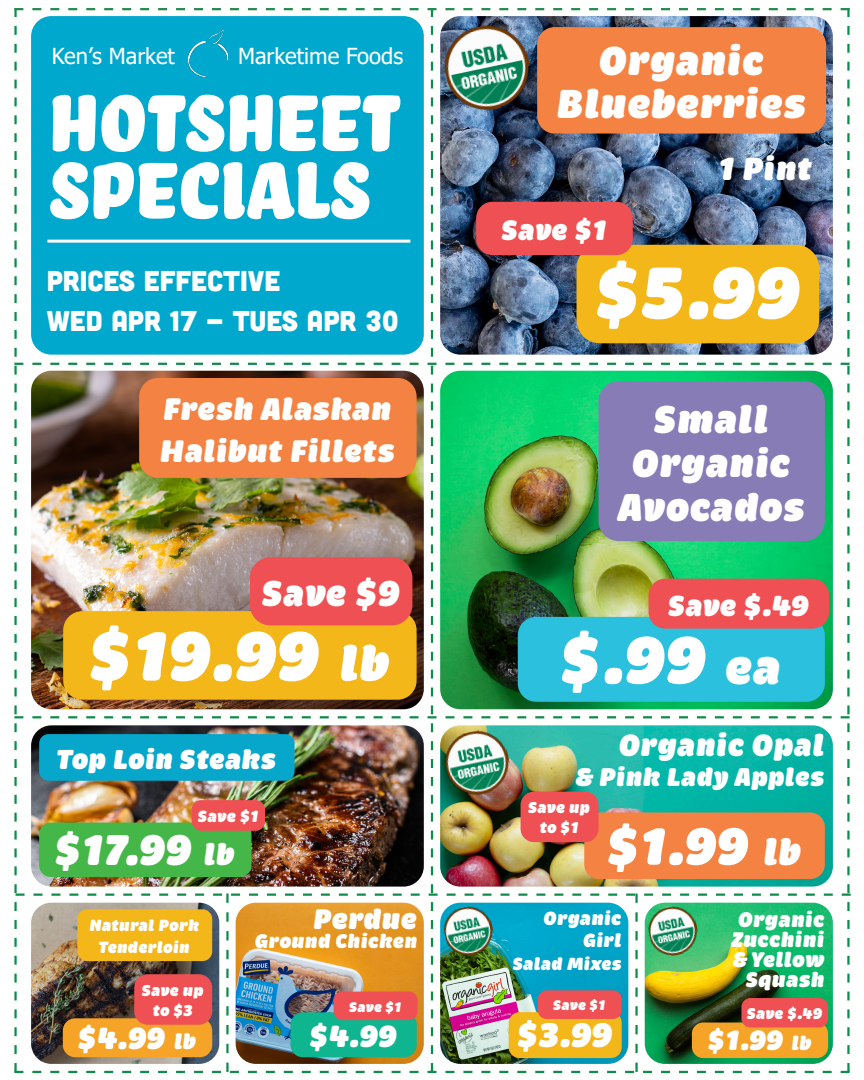
<style>
.page{position:relative;width:864px;height:1080px;background:#fff}
.page>*{position:absolute;margin:0;border:0;box-sizing:border-box;transform-origin:0 0}
.t1{font:103.5px "Bello Caps Pro";color:#fff}
.t2{font:italic 900 75px "Brevia";color:#fff}
.t3{font:italic 900 71.32px "Brevia";color:#fff}
.t4{font:italic 900 68.4px "Brevia";color:#fff}
.t5{font:italic 900 53.55px "Brevia";color:#fff}
.t6{font:italic 900 43.88px "Brevia";color:#fff}
.t7{font:italic 900 41.4px "Brevia";color:#fff}
.t8{font:italic 900 39.75px "Brevia";color:#fff}
.t9{font:italic 900 36.83px "Brevia";color:#fff}
.t10{font:italic 900 34.95px "Brevia";color:#fff}
.t11{font:italic 900 32.92px "Brevia";color:#fff}
.t12{font:italic 900 31.88px/41.6px "Brevia";color:#fff}
.t13{font:italic 900 31.5px "Brevia";color:#fff}
.t14{font:italic 900 31.35px "Brevia";color:#fff}
.t15{font:italic 900 29.7px "Brevia";letter-spacing:-.005em;color:#fff}
.t16{font:italic 900 28.95px "Brevia";color:#fff}
.t17{font:italic 900 28.8px "Brevia";color:#fff}
.t18{font:28.58px "Cubano";color:#fff}
.t19{font:italic 900 28.58px "Brevia";color:#fff}
.t20{font:italic 900 28.05px "Brevia";color:#fff}
.t21{font:italic 900 26.25px "Brevia";color:#fff}
.t22{font:22.05px "Tahoma";color:#fff}
.t23{font:italic 900 21.6px "Brevia";color:#fff}
.t24{font:italic 900 20.25px "Brevia";color:#fff}
.t25{font:italic 900 19.5px "Brevia";color:#fff}
.t26{font:italic 900 18px "Brevia";color:#fff}
.t27{font:italic 900 16.58px/21.6px "Brevia";color:#fff;text-align:center}
.t28{font:italic 900 16.12px/19.9px "Brevia";letter-spacing:-.005em;color:#fff;text-align:center}
.t29{font:italic 900 15.9px "Brevia";letter-spacing:-.005em;color:#fff}
.t30{font:italic 900 14.25px "Brevia";letter-spacing:-.005em;color:#fff}
.s1{font-size:50.85px}
.s2{font-size:31.28px}
.s3{font-size:22.35px}
.s4{font-size:48.75px}
.s5{font-size:38.17px}
.s6{font-size:20.4px}
</style>
<div class="page">
<img style="left:14px;top:8px;width:837px;height:1065px">
<div style="left:139px;top:378px;width:278px;height:100px;background:#f48343;border-radius:19px"></div>
<div style="left:63px;top:611px;width:354px;height:89px;background:#f4b71a;border-radius:19px"></div>
<div style="left:250px;top:557px;width:162px;height:68px;background:#ef5053;border-radius:21px"></div>
<div style="left:599px;top:381px;width:226px;height:160px;background:#887cb7;border-radius:20px"></div>
<div style="left:518px;top:617px;width:307px;height:85px;background:#2bc1de;border-radius:18px"></div>
<div style="left:63px;top:1018px;width:149px;height:39px;background:#f5a427;border-radius:12px"></div>
<div style="left:134px;top:974px;width:78px;height:51px;background:#ef5053;border-radius:13px"></div>
<div style="left:291px;top:1012px;width:126px;height:45px;background:#0eb58f;border-radius:12px"></div>
<div style="left:39px;top:734px;width:256px;height:47px;background:#07a6cb;border-radius:9px"></div>
<div style="left:39px;top:823px;width:213px;height:54px;background:#45b749;border-radius:12px"></div>
<div style="left:192px;top:800px;width:73px;height:31px;background:#ef5053;border-radius:9px"></div>
<div style="left:692px;top:1023px;width:136px;height:35px;background:#f5a427;border-radius:11px"></div>
<div style="left:584px;top:813px;width:241px;height:66px;background:#f48343;border-radius:14px"></div>
<div style="left:77px;top:909px;width:135px;height:52px;background:#f4b71a;border-radius:10px"></div>
<div style="left:509px;top:1012px;width:113px;height:46px;background:#f4b71a;border-radius:11px"></div>
<div style="left:538px;top:990px;width:84px;height:29px;background:#ef5053;border-radius:9px"></div>
<div style="left:577px;top:245px;width:242px;height:98px;background:#f4b71a;border-radius:23px"></div>
<div style="left:476px;top:202px;width:157px;height:53px;background:#ef5053;border-radius:16px"></div>
<img style="left:438px;top:18px;width:99px;height:100px">
<img style="left:440px;top:726px;width:75px;height:74px">
<img style="left:440px;top:903px;width:57px;height:57px">
<img style="left:645px;top:903px;width:57px;height:57px">
<div style="left:649px;top:579px;width:180px;height:50px;background:#ef5053;border-radius:17px"></div>
<div style="left:741px;top:998px;width:87px;height:29px;background:#ef5053;border-radius:9px"></div>
<div style="left:334px;top:992px;width:84px;height:28px;background:#ef5053;border-radius:9px"></div>
<div style="left:521px;top:792px;width:78px;height:50px;background:#ef5053;border-radius:13px"></div>
<p class="t22" style="left:52px;top:41px;width:125px">Ken’s Market</p>
<p class="t22" style="left:238px;top:41px;width:167px">Marketime Foods</p>
<p class="t7" style="left:599px;top:35px;width:167px">Organic</p>
<p class="t7" style="left:557px;top:78px;width:252px">Blueberries</p>
<p class="t1" style="left:47px;top:59px;width:352px">Hotsheet</p>
<p class="t1" style="left:47px;top:127px;width:323px">Specials</p>
<p class="t11" style="left:718px;top:148px;width:96px">1 Pint</p>
<p class="t17" style="left:501px;top:212px;width:107px">Save $1</p>
<p class="t18" style="left:47px;top:262px;width:235px">PRICES EFFECTIVE</p>
<p class="t18" style="left:47px;top:303px;width:354px">WED APR 17 - TUES APR 30</p>
<p class="t12" style="left:160px;top:388px;width:237px">Fresh Alaskan<br>Halibut Fillets</p>
<p class="t9" style="left:262px;top:570px;width:140px">Save $9</p>
<p class="t3" style="left:89px;top:611px;width:303px">$19.99 <span class="s1">lb</span></p>
<p class="t20" style="left:57px;top:741px;width:221px">Top Loin Steaks</p>
<p class="t27" style="left:198px;top:806px;width:62px">Save $1</p>
<p class="t6" style="left:55px;top:822px;width:182px">$17.99 <span class="s2">lb</span></p>
<p class="t27" style="left:89px;top:915px;width:112px">Natural Pork<br>Tenderloin</p>
<p class="t28" style="left:142px;top:981px;width:63px">Save up to $3</p>
<p class="t14" style="left:78px;top:1018px;width:120px">$4.99 <span class="s3">lb</span></p>
<p class="t16" style="left:313px;top:901px;width:106px">Perdue</p>
<p class="t24" style="left:255px;top:928px;width:164px">Ground Chicken</p>
<p class="t30" style="left:349px;top:998px;width:54px">Save $1</p>
<p class="t14" style="left:309px;top:1017px;width:89px">$4.99</p>
<p class="t2" style="left:595px;top:245px;width:207px">$5.99</p>
<p class="t8" style="left:654px;top:394px;width:117px">Small</p>
<p class="t8" style="left:632px;top:438px;width:161px">Organic</p>
<p class="t8" style="left:617px;top:482px;width:189px">Avocados</p>
<p class="t15" style="left:668px;top:586px;width:143px">Save $.49</p>
<p class="t4" style="left:560px;top:617px;width:223px">$.99 <span class="s4">ea</span></p>
<p class="t13" style="left:619px;top:725px;width:208px">Organic Opal</p>
<p class="t21" style="left:575px;top:760px;width:251px">&amp; Pink Lady Apples</p>
<p class="t28" style="left:528px;top:798px;width:63px">Save up to $1</p>
<p class="t5" style="left:607px;top:812px;width:196px">$1.99 <span class="s5">lb</span></p>
<p class="t25" style="left:544px;top:906px;width:80px">Organic</p>
<p class="t25" style="left:583px;top:928px;width:40px">Girl</p>
<p class="t26" style="left:513px;top:952px;width:111px">Salad Mixes</p>
<p class="t30" style="left:553px;top:996px;width:54px">Save $1</p>
<p class="t10" style="left:517px;top:1013px;width:97px">$3.99</p>
<p class="t23" style="left:738px;top:905px;width:88px">Organic</p>
<p class="t23" style="left:731px;top:926px;width:95px">Zucchini</p>
<p class="t23" style="left:732px;top:946px;width:94px">&amp; Yellow</p>
<p class="t23" style="left:746px;top:966px;width:80px">Squash</p>
<p class="t19" style="left:708px;top:1022px;width:105px">$1.99 <span class="s6">lb</span></p>
<p class="t29" style="left:747px;top:1004px;width:77px">Save $.49</p>
</div>
